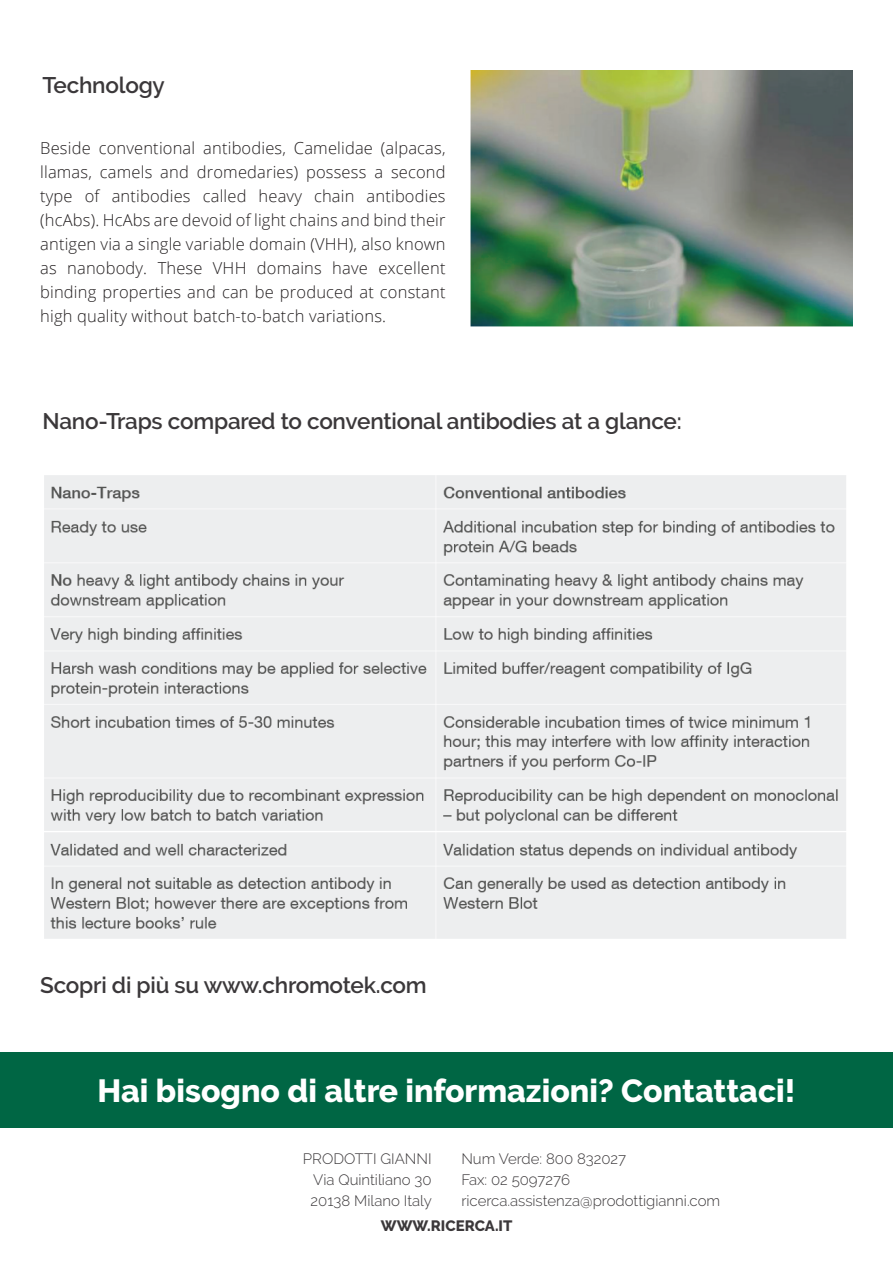
<style>
.page{position:relative;width:893px;height:1263px;background:#fff}
.page>*{position:absolute;margin:0;border:0;box-sizing:border-box;transform-origin:0 0}
.t1{font:800 31.95px "Raleway";color:#fff}
.t2{font:600 22.5px "Raleway";letter-spacing:-.01em;color:#3b383a}
.t3{font:300 16.5px/24px "Open Sans";letter-spacing:.01em;color:#231f20;text-align:justify}
.t4{font:300 15px/21px "Raleway";color:#3b383a}
.t5{font:800 15px "Raleway";color:#3b383a}
</style>
<div class="page">
<div style="left:0;top:1052px;width:893px;height:75px;background:#064"></div>
<img style="left:470px;top:71px;width:383px;height:255px">
<img style="left:44px;top:475px;width:802px;height:464px">
<h2 class="t2" style="left:43px;top:73px;width:124px">Technology</h2>
<p class="t3" style="left:40px;top:136px;width:407px">Beside conventional antibodies, Camelidae (alpacas, llamas, camels and dromedaries) possess a second type of antibodies called heavy chain antibodies (hcAbs). HcAbs are devoid of light chains and bind their antigen via a single variable domain (VHH), also known as nanobody. These VHH domains have excellent binding properties and can be produced at constant high quality without batch-to-batch variations.</p>
<h2 class="t2" style="left:43px;top:408px;width:641px">Nano-Traps compared to conventional antibodies at a glance:</h2>
<h2 class="t2" style="left:40px;top:972px;width:388px">Scopri di più su www.chromotek.com</h2>
<h1 class="t1" style="left:97px;top:1072px;width:700px">Hai bisogno di altre informazioni? Contattaci!</h1>
<p class="t4" style="left:461px;top:1148px;width:260px">Num Verde: 800 832027<br>Fax: 02 5097276 ricerca.assistenza@prodottigianni.com</p>
<p class="t4" style="left:311px;top:1148px;width:123px;text-align:justify;text-indent:-8px">PRODOTTI GIANNI Via Quintiliano 30<br>20138 Milano Italy</p>
<p class="t5" style="left:381px;top:1217px;width:133px">WWW.RICERCA.IT</p>
</div>
